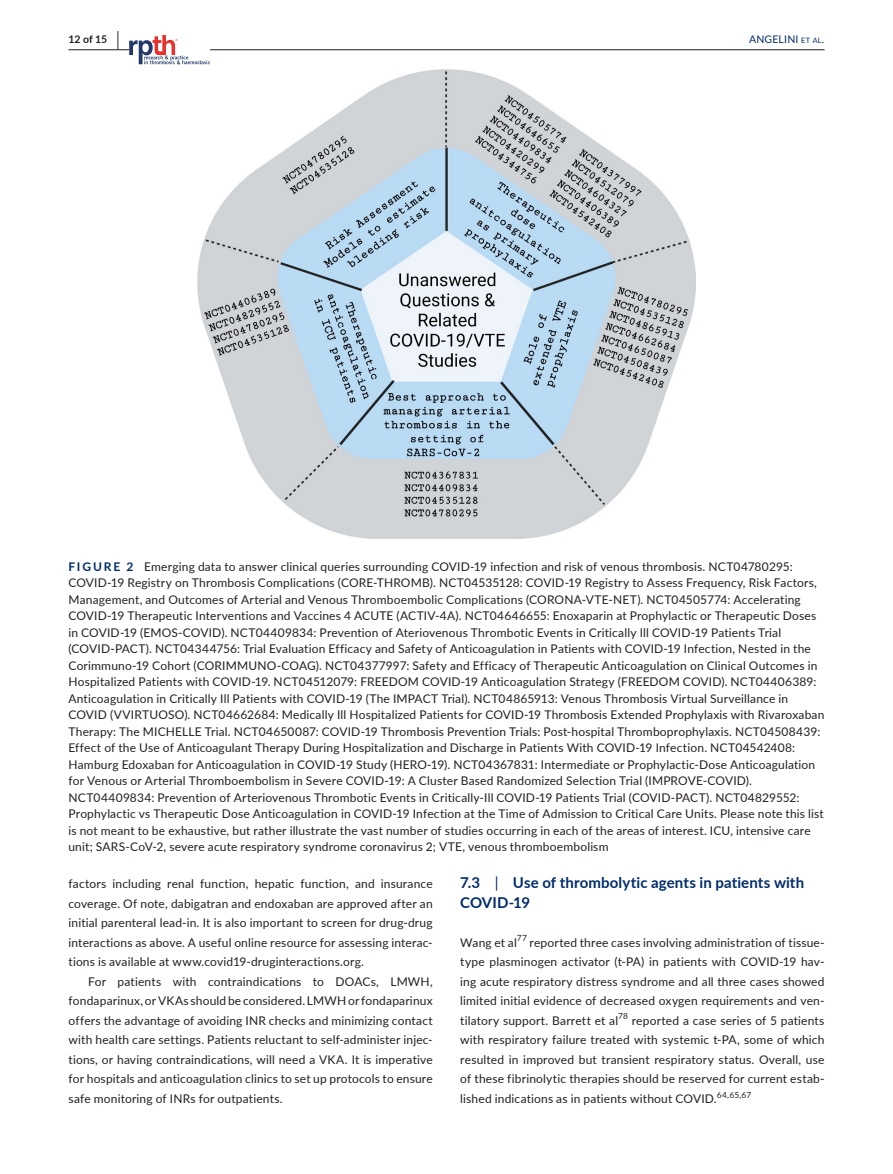
<style>
.page{position:relative;width:893px;height:1174px;background:#fff}
.page>*{position:absolute;margin:0;border:0;box-sizing:border-box;transform-origin:0 0}
.t1{font:700 15px/19.5px "Lato";letter-spacing:.005em;color:#002c6b}
.t2{font:12px/19.5px "Lato";letter-spacing:.015em;color:#231f20;text-align:justify}
.t3{font:10.5px "Lato";letter-spacing:.02em;color:#002c6b}
.t4{font:700 10.5px "Lato";color:#231f20}
.t5{font:8.4px "Lato";color:#231f20}
.s1{font-size:19.5px}
.s2{font-size:7.35px}
.s3{font-weight:700;color:#002c6b}
.s4{font-weight:400}
</style>
<div class="page">
<hr style="left:68px;top:49px;width:756px;height:1px;background:#231f20">
<svg style="left:129px;top:35px;width:81px;height:29px"></svg>
<img style="left:198px;top:69px;width:497px;height:469px">
<p class="t4" style="left:68px;top:31px;width:52px">12 of 15 <span class="s1">|</span></p>
<p class="t3" style="left:749px;top:31px;width:77px">ANGELINI <span class="s2">et al</span>.</p>
<p class="t2" style="left:68px;top:557px;width:757px;line-height:16.5px;text-align:left"><span class="s3">FIGURE 2</span> Emerging data to answer clinical queries surrounding COVID-19 infection and risk of venous thrombosis. NCT04780295:<br>COVID-19 Registry on Thrombosis Complications (CORE-THROMB). NCT04535128: COVID-19 Registry to Assess Frequency, Risk Factors, Management, and Outcomes of Arterial and Venous Thromboembolic Complications (CORONA-VTE-NET). NCT04505774: Accelerating COVID-19 Therapeutic Interventions and Vaccines 4 ACUTE (ACTIV-4A). NCT04646655: Enoxaparin at Prophylactic or Therapeutic Doses in COVID-19 (EMOS-COVID). NCT04409834: Prevention of Ateriovenous Thrombotic Events in Critically Ill COVID-19 Patients Trial (COVID-PACT). NCT04344756: Trial Evaluation Efficacy and Safety of Anticoagulation in Patients with COVID-19 Infection, Nested in the Corimmuno-19 Cohort (CORIMMUNO-COAG). NCT04377997: Safety and Efficacy of Therapeutic Anticoagulation on Clinical Outcomes in Hospitalized Patients with COVID-19. NCT04512079: FREEDOM COVID-19 Anticoagulation Strategy (FREEDOM COVID). NCT04406389:<br>Anticoagulation in Critically Ill Patients with COVID-19 (The IMPACT Trial). NCT04865913: Venous Thrombosis Virtual Surveillance in COVID (VVIRTUOSO). NCT04662684: Medically Ill Hospitalized Patients for COVID-19 Thrombosis Extended Prophylaxis with Rivaroxaban Therapy: The MICHELLE Trial. NCT04650087: COVID-19 Thrombosis Prevention Trials: Post-hospital Thromboprophylaxis. NCT04508439:<br>Effect of the Use of Anticoagulant Therapy During Hospitalization and Discharge in Patients With COVID-19 Infection. NCT04542408:<br>Hamburg Edoxaban for Anticoagulation in COVID-19 Study (HERO-19). NCT04367831: Intermediate or Prophylactic-Dose Anticoagulation for Venous or Arterial Thromboembolism in Severe COVID-19: A Cluster Based Randomized Selection Trial (IMPROVE-COVID).<br>NCT04409834: Prevention of Arteriovenous Thrombotic Events in Critically-Ill COVID-19 Patients Trial (COVID-PACT). NCT04829552:<br>Prophylactic vs Therapeutic Dose Anticoagulation in COVID-19 Infection at the Time of Admission to Critical Care Units. Please note this list is not meant to be exhaustive, but rather illustrate the vast number of studies occurring in each of the areas of interest. ICU, intensive care unit; SARS-CoV-2, severe acute respiratory syndrome coronavirus 2; VTE, venous thromboembolism</p>
<p class="t2" style="left:68px;top:873px;width:366px">factors including renal function, hepatic function, and insurance coverage. Of note, dabigatran and endoxaban are approved after an initial parenteral lead-in. It is also important to screen for drug-drug interactions as above. A useful online resource for assessing interac&shy;tions is available at www.covid19-druginteractions.org.</p>
<p class="t2" style="left:69px;top:971px;width:366px;text-indent:19px">For patients with contraindications to DOACs, LMWH, fondaparinux, orVKAs should be considered. LMWHorfondaparinux offers the advantage of avoiding INR checks and minimizing contact with health care settings. Patients reluctant to self-administer injec&shy;tions, or having contraindications, will need a VKA. It is imperative for hospitals and anticoagulation clinics to set up protocols to ensure safe monitoring of INRs for outpatients.</p>
<p class="t1" style="left:460px;top:872px;width:345px">7.3 <span class="s4">|</span> Use of thrombolytic agents in patients with<br>COVID-19</p>
<p class="t2" style="left:460px;top:932px;width:58px">Wang et al</p>
<p class="t5" style="left:517px;top:932px;width:11px">77</p>
<p class="t2" style="left:460px;top:932px;width:366px;text-indent:69px">reported three cases involving administration of tissue&shy;type plasminogen activator (t-PA) in patients with COVID-19 hav&shy;ing acute respiratory distress syndrome and all three cases showed limited initial evidence of decreased oxygen requirements and ven&shy;tilatory support. Barrett et al<sup>78</sup> reported a case series of 5 patients with respiratory failure treated with systemic t-PA, some of which resulted in improved but transient respiratory status. Overall, use of these fibrinolytic therapies should be reserved for current estab&shy;lished indications as in patients without COVID.<sup>64,65,67</sup></p>
</div>
